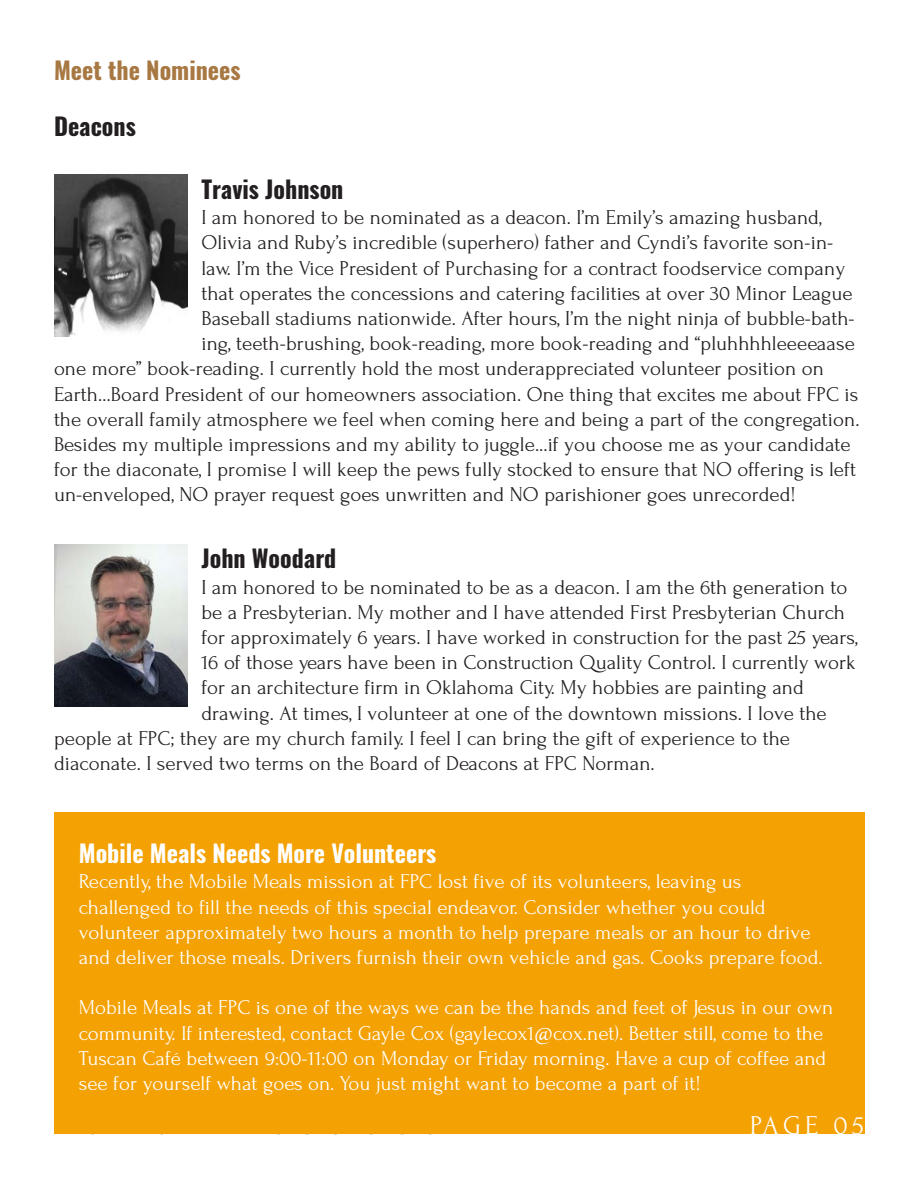
<style>
.page{position:relative;width:918px;height:1188px;background:#fff}
.page>*{position:absolute;margin:0;border:0;box-sizing:border-box;transform-origin:0 0}
.t1{font:27px "Forum";letter-spacing:.16em;color:#fff}
.t2{font:700 24px "Oswald";color:#231f20}
.t3{font:700 24px "Oswald";color:#fff}
.t4{font:700 24px "Oswald";color:#a87843}
.t5{font:21px/25.2px "Forum";color:#231f20}
.t6{font:21px/25.2px "Forum";color:#fff}
</style>
<div class="page">
<div style="left:54px;top:812px;width:810px;height:322px;background:#f4a104"></div>
<img style="left:54px;top:174px;width:134px;height:163px">
<img style="left:54px;top:544px;width:134px;height:162px">
<p class="t4" style="left:54px;top:54px;width:188px">Meet the Nominees</p>
<p class="t2" style="left:54px;top:110px;width:83px">Deacons</p>
<p class="t2" style="left:201px;top:173px;width:144px">Travis Johnson</p>
<p class="t5" style="left:201px;top:205px;width:622px">I am honored to be nominated as a deacon. I’m Emily’s amazing husband,</p>
<p class="t5" style="left:201px;top:230px;width:634px">Olivia and Ruby’s incredible (superhero) father and Cyndi’s favorite son-in-</p>
<p class="t5" style="left:201px;top:256px;width:645px">law. I’m the Vice President of Purchasing for a contract foodservice company</p>
<p class="t5" style="left:201px;top:281px;width:653px">that operates the concessions and catering facilities at over 30 Minor League</p>
<p class="t5" style="left:201px;top:306px;width:655px">Baseball stadiums nationwide. After hours, I’m the night ninja of bubble-bath-</p>
<p class="t5" style="left:201px;top:331px;width:655px">ing, teeth-brushing, book-reading, more book-reading and “pluhhhhleeeeaase</p>
<p class="t5" style="left:54px;top:356px;width:771px">one more” book-reading. I currently hold the most underappreciated volunteer position on</p>
<p class="t5" style="left:54px;top:382px;width:806px">Earth…Board President of our homeowners association. One thing that excites me about FPC is</p>
<p class="t5" style="left:54px;top:407px;width:807px">the overall family atmosphere we feel when coming here and being a part of the congregation.</p>
<p class="t5" style="left:54px;top:432px;width:798px">Besides my multiple impressions and my ability to juggle...if you choose me as your candidate</p>
<p class="t5" style="left:54px;top:457px;width:803px">for the diaconate, I promise I will keep the pews fully stocked to ensure that NO offering is left</p>
<p class="t5" style="left:54px;top:482px;width:743px">un-enveloped, NO prayer request goes unwritten and NO parishioner goes unrecorded!</p>
<p class="t2" style="left:201px;top:542px;width:136px">John Woodard</p>
<p class="t5" style="left:201px;top:575px;width:658px">I am honored to be nominated to be as a deacon. I am the 6th generation to be a Presbyterian. My mother and I have attended First Presbyterian Church for approximately 6 years. I have worked in construction for the past 25 years, 16 of those years have been in Construction Quality Control. I currently work for an architecture firm in Oklahoma City. My hobbies are painting and</p>
<p class="t5" style="left:54px;top:701px;width:774px;text-indent:147px">drawing. At times, I volunteer at one of the downtown missions. I love the people at FPC; they are my church family. I feel I can bring the gift of experience to the</p>
<p class="t5" style="left:54px;top:751px;width:602px">diaconate. I served two terms on the Board of Deacons at FPC Norman.</p>
<p class="t3" style="left:79px;top:837px;width:359px">Mobile Meals Needs More Volunteers</p>
<p class="t6" style="left:79px;top:869px;width:746px">Recently, the Mobile Meals mission at FPC lost five of its volunteers, leaving us challenged to fill the needs of this special endeavor. Consider whether you could volunteer approximately two hours a month to help prepare meals or an hour to drive and deliver those meals. Drivers furnish their own vehicle and gas. Cooks prepare food.</p>
<p class="t6" style="left:79px;top:995px;width:756px">Mobile Meals at FPC is one of the ways we can be the hands and feet of Jesus in our own community. If interested, contact Gayle Cox (gaylecox1@cox.net). Better still, come to the Tuscan Café between 9:00-11:00 on Monday or Friday morning. Have a cup of coffee and see for yourself what goes on. You just might want to become a part of it!</p>
<p class="t1" style="left:750px;top:1111px;width:115px">PAGE 05</p>
</div>
